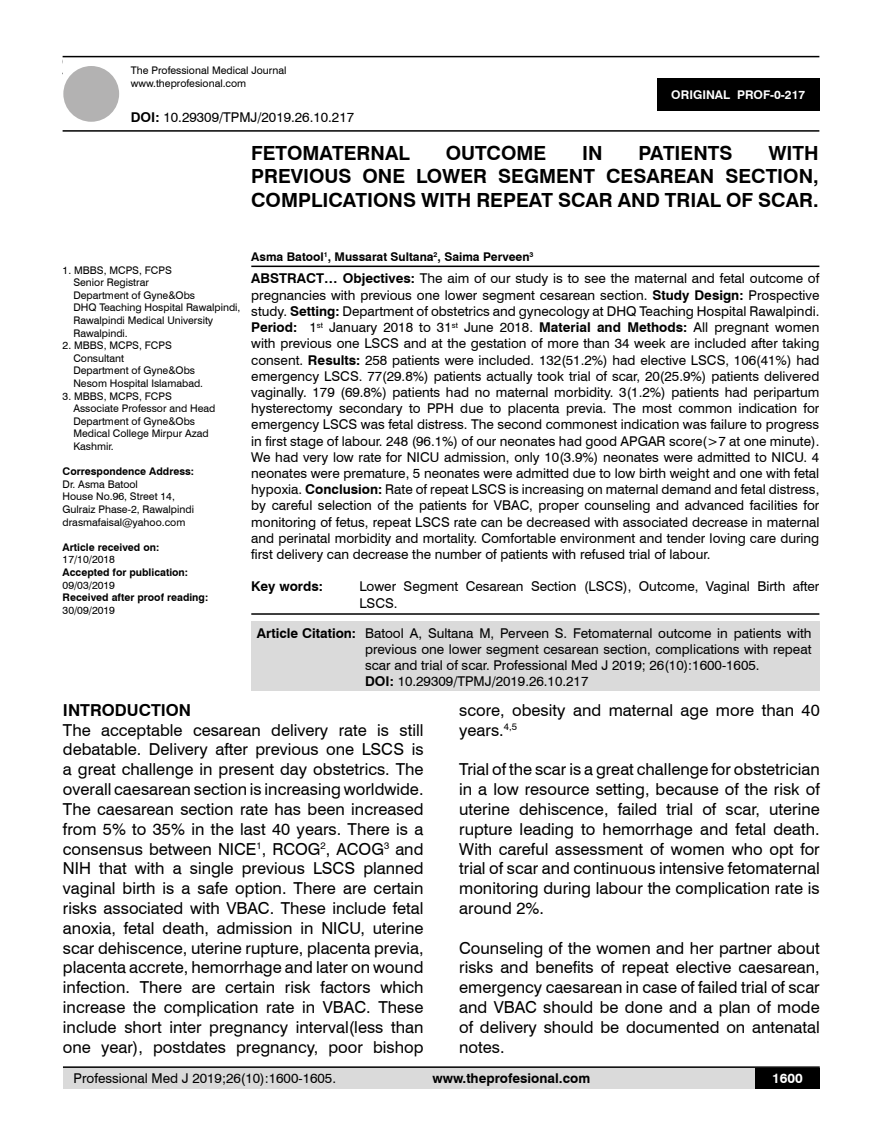
<style>
.page{position:relative;width:882px;height:1145px;background:#fff}
.page>*{position:absolute;margin:0;border:0;box-sizing:border-box;transform-origin:0 0}
.t1{font:700 19.5px/23.4px "Swiss 721 BT";color:#000;text-align:justify}
.t2{font:16.5px/19.8px "Swiss 721 BT";color:#000;text-align:justify}
.t3{font:700 16.5px "Swiss 721 BT";color:#000}
.t4{font:13.5px/16.2px "Swiss 721 BT";color:#000}
.t5{font:700 13.5px "Swiss 721 BT";color:#000}
.t6{font:700 13.5px "Swiss 721 BT";color:#fff}
.t7{font:700 12px "Swiss 721 BT";color:#000}
.t8{font:700 12px "Swiss 721 BT";color:#fff}
.t9{font:10.5px/12.6px "Swiss 721 BT";color:#000}
.t10{font:700 10.5px "Swiss 721 BT";color:#000}
.s1{font-weight:700}
</style>
<div class="page">
<div style="left:63px;top:1067px;width:756px;height:21px;background:#dadada"></div>
<hr style="left:63px;top:1066px;width:756px;height:2px;background:#000">
<div style="left:754px;top:1068px;width:65px;height:20px;background:#000"></div>
<hr style="left:63px;top:56px;width:756px;height:1px;background:#000">
<hr style="left:63px;top:130px;width:756px;height:2px;background:#000">
<div style="left:63px;top:66px;width:56px;height:56px;background:#b3b2b2;border-radius:50%"></div>
<div style="left:657px;top:78px;width:162px;height:33px;background:#000"></div>
<hr style="left:251px;top:265px;width:568px;height:2px;background:#000">
<hr style="left:251px;top:613px;width:568px;height:2px;background:#000">
<div style="left:251px;top:621px;width:568px;height:70px;background:#dadada"></div>
<p class="t9" style="left:131px;top:64px;width:157px">The Professional Medical Journal www.theprofesional.com</p>
<p class="t4" style="left:131px;top:108px;width:225px"><span class="s1">DOI:</span> 10.29309/TPMJ/2019.26.10.217</p>
<p class="t8" style="left:671px;top:87px;width:135px">ORIGINAL PROF-0-217</p>
<h1 class="t1" style="left:251px;top:141px;width:160px">FETOMATERNAL</h1>
<h1 class="t1" style="left:445px;top:141px;width:102px">OUTCOME</h1>
<h1 class="t1" style="left:582px;top:141px;width:22px">IN</h1>
<h1 class="t1" style="left:638px;top:141px;width:95px">PATIENTS</h1>
<h1 class="t1" style="left:251px;top:141px;width:568px;text-indent:517px">WITH PREVIOUS ONE LOWER SEGMENT CESAREAN SECTION, COMPLICATIONS WITH REPEAT SCAR AND TRIAL OF SCAR.</h1>
<p class="t9" style="left:73px;top:263px;width:168px;text-indent:-11px">1. MBBS, MCPS, FCPS<br>Senior Registrar<br>Department of Gyne&amp;Obs<br>DHQ Teaching Hospital Rawalpindi,<br>Rawalpindi Medical University<br>Rawalpindi.</p>
<p class="t9" style="left:73px;top:339px;width:131px;text-indent:-11px">2. MBBS, MCPS, FCPS<br>Consultant<br>Department of Gyne&amp;Obs<br>Nesom Hospital Islamabad.</p>
<p class="t9" style="left:73px;top:389px;width:143px;text-indent:-11px">3. MBBS, MCPS, FCPS<br>Associate Professor and Head<br>Department of Gyne&amp;Obs<br>Medical College Mirpur Azad<br>Kashmir.</p>
<p class="t10" style="left:63px;top:464px;width:133px">Correspondence Address:</p>
<p class="t9" style="left:63px;top:477px;width:133px">Dr. Asma Batool<br>House No.96, Street 14,<br>Gulraiz Phase-2, Rawalpindi drasmafaisal@yahoo.com</p>
<p class="t10" style="left:63px;top:540px;width:98px">Article received on:</p>
<p class="t9" style="left:63px;top:553px;width:54px">17/10/2018</p>
<p class="t10" style="left:63px;top:565px;width:127px">Accepted for publication:</p>
<p class="t9" style="left:63px;top:578px;width:54px">09/03/2019</p>
<p class="t10" style="left:63px;top:590px;width:147px">Received after proof reading:</p>
<p class="t9" style="left:63px;top:603px;width:54px">30/09/2019</p>
<p class="t7" style="left:251px;top:248px;width:284px">Asma Batool<sup>1</sup>, Mussarat Sultana<sup>2</sup>, Saima Perveen<sup>3</sup></p>
<p class="t4" style="left:251px;top:270px;width:569px;text-align:justify"><span class="s1">ABSTRACT… Objectives:</span> The aim of our study is to see the maternal and fetal outcome of pregnancies with previous one lower segment cesarean section. <span class="s1">Study Design:</span> Prospective study. <span class="s1">Setting:</span> Department of obstetrics and gynecology at DHQ Teaching Hospital Rawalpindi.<br><span class="s1">Period:</span> 1<sup>st</sup> January 2018 to 31<sup>st</sup> June 2018. <span class="s1">Material and Methods:</span> All pregnant women with previous one LSCS and at the gestation of more than 34 week are included after taking consent. <span class="s1">Results:</span> 258 patients were included. 132(51.2%) had elective LSCS, 106(41%) had emergency LSCS. 77(29.8%) patients actually took trial of scar, 20(25.9%) patients delivered vaginally. 179 (69.8%) patients had no maternal morbidity. 3(1.2%) patients had peripartum hysterectomy secondary to PPH due to placenta previa. The most common indication for emergency LSCS was fetal distress. The second commonest indication was failure to progress in first stage of labour. 248 (96.1%) of our neonates had good APGAR score(&gt;7 at one minute).<br>We had very low rate for NICU admission, only 10(3.9%) neonates were admitted to NICU. 4 neonates were premature, 5 neonates were admitted due to low birth weight and one with fetal hypoxia. <span class="s1">Conclusion:</span> Rate of repeat LSCS is increasing on maternal demand and fetal distress, by careful selection of the patients for VBAC, proper counseling and advanced facilities for monitoring of fetus, repeat LSCS rate can be decreased with associated decrease in maternal and perinatal morbidity and mortality. Comfortable environment and tender loving care during first delivery can decrease the number of patients with refused trial of labour.</p>
<p class="t5" style="left:251px;top:577px;width:73px">Key words:</p>
<p class="t4" style="left:359px;top:578px;width:461px">Lower Segment Cesarean Section (LSCS), Outcome, Vaginal Birth after<br>LSCS.</p>
<p class="t4" style="left:365px;top:624px;width:448px;text-indent:-108px"><span class="s1">Article Citation:</span> Batool A, Sultana M, Perveen S. Fetomaternal outcome in patients with previous one lower segment cesarean section, complications with repeat scar and trial of scar. Professional Med J 2019; 26(10):1600-1605.<br><span class="s1">DOI:</span> 10.29309/TPMJ/2019.26.10.217</p>
<p class="t3" style="left:63px;top:698px;width:130px">INTRODUCTION</p>
<p class="t2" style="left:63px;top:719px;width:362px">The acceptable cesarean delivery rate is still debatable. Delivery after previous one LSCS is a great challenge in present day obstetrics. The overall caesarean section is increasing worldwide.<br>The caesarean section rate has been increased from 5% to 35% in the last 40 years. There is a consensus between NICE<sup>1</sup>, RCOG<sup>2</sup>, ACOG<sup>3</sup> and NIH that with a single previous LSCS planned vaginal birth is a safe option. There are certain risks associated with VBAC. These include fetal anoxia, fetal death, admission in NICU, uterine scar dehiscence, uterine rupture, placenta previa, placenta accrete, hemorrhage and later on wound infection. There are certain risk factors which increase the complication rate in VBAC. These include short inter pregnancy interval(less than one year), postdates pregnancy, poor bishop</p>
<p class="t2" style="left:459px;top:699px;width:362px">score, obesity and maternal age more than 40 years.<sup>4,5</sup></p>
<p class="t2" style="left:459px;top:759px;width:362px">Trial of the scar is a great challenge for obstetrician in a low resource setting, because of the risk of uterine dehiscence, failed trial of scar, uterine rupture leading to hemorrhage and fetal death.<br>With careful assessment of women who opt for trial of scar and continuous intensive fetomaternal monitoring during labour the complication rate is around 2%.</p>
<p class="t2" style="left:459px;top:937px;width:362px">Counseling of the women and her partner about risks and benefits of repeat elective caesarean, emergency caesarean in case of failed trial of scar and VBAC should be done and a plan of mode of delivery should be documented on antenatal notes.</p>
<p class="t4" style="left:74px;top:1069px;width:264px">Professional Med J 2019;26(10):1600-1605.</p>
<p class="t5" style="left:432px;top:1069px;width:159px">www.theprofesional.com</p>
<p class="t6" style="left:771px;top:1069px;width:32px">1600</p>
</div>
